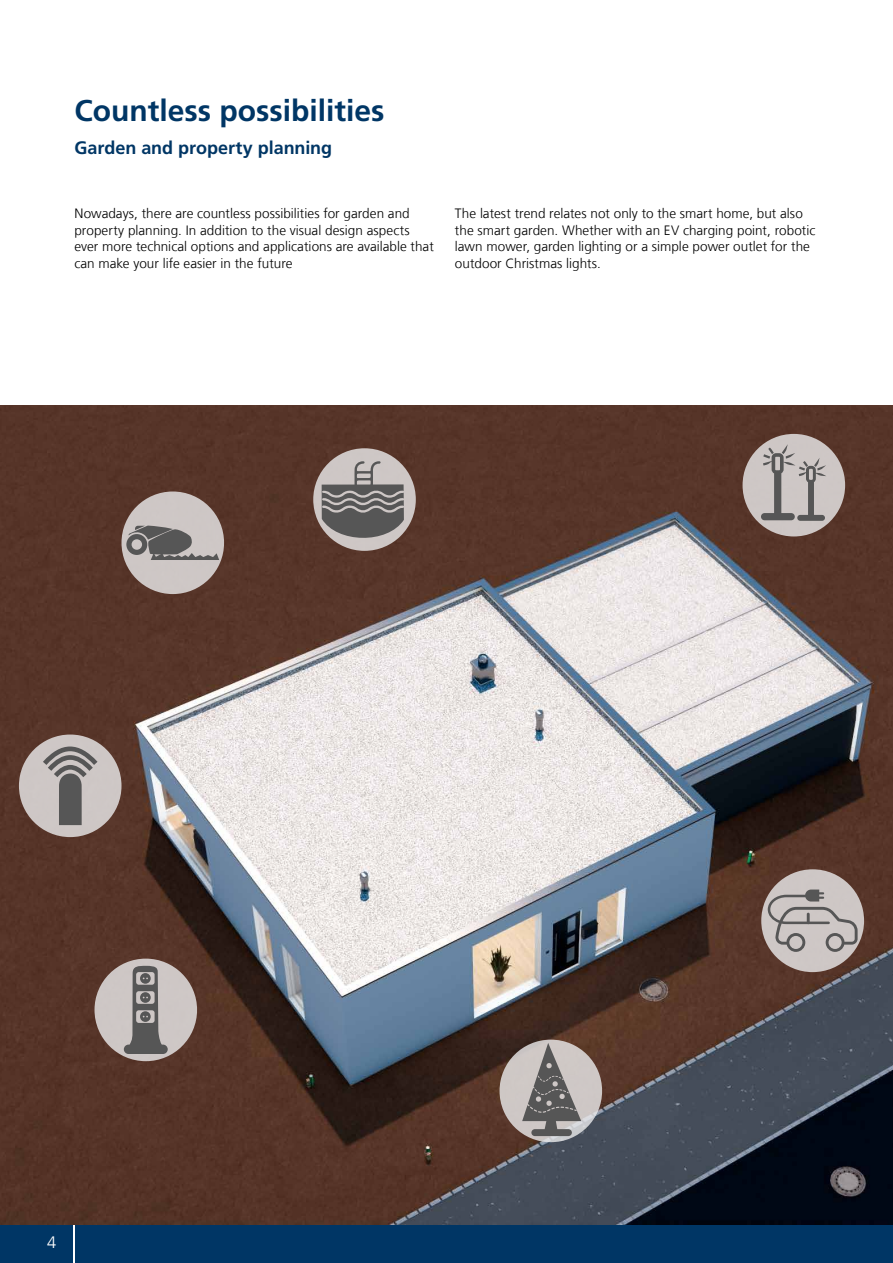
<style>
.page{position:relative;width:893px;height:1263px;background:#fff}
.page>*{position:absolute;margin:0;border:0;box-sizing:border-box;transform-origin:0 0}
.t1{font:700 30px "Frutigerfor Hauff";color:#003665}
.t2{font:700 18px "Frutigerfor Hauff";letter-spacing:-.005em;color:#003665}
.t3{font:300 16.5px "Frutigerfor Hauff";color:#fff}
.t4{font:300 13.5px/16.5px "Frutigerfor Hauff";letter-spacing:.005em;color:#000}
</style>
<div class="page">
<div style="left:0;top:1225px;width:893px;height:38px;background:#003665"></div>
<hr style="left:73px;top:1213px;width:1px;height:50px;background:#fff">
<img style="left:0;top:405px;width:893px;height:820px">
<div style="left:761px;top:869px;width:103px;height:103px;background:#cec7c5;border-radius:50%"></div>
<svg style="left:768px;top:889px;width:90px;height:63px"></svg>
<div style="left:19px;top:734px;width:103px;height:103px;background:#cec7c5;border-radius:50%"></div>
<svg style="left:43px;top:746px;width:55px;height:79px"></svg>
<svg style="left:313px;top:448px;width:103px;height:103px;background:#c8c0be"></svg>
<svg style="left:322px;top:461px;width:82px;height:77px;background:#888584"></svg>
<div style="left:95px;top:959px;width:102px;height:102px;background:#cec7c5;border-radius:50%"></div>
<svg style="left:124px;top:966px;width:44px;height:88px"></svg>
<div style="left:122px;top:491px;width:102px;height:103px;background:#cec7c5;border-radius:50%"></div>
<svg style="left:126px;top:525px;width:93px;height:35px"></svg>
<svg style="left:500px;top:1040px;width:102px;height:102px;background:#cdc7c6"></svg>
<svg style="left:522px;top:1043px;width:59px;height:93px;background:#969291"></svg>
<div style="left:743px;top:434px;width:102px;height:102px;background:#cec7c5;border-radius:50%"></div>
<svg style="left:761px;top:444px;width:65px;height:77px"></svg>
<h1 class="t1" style="left:74px;top:93px;width:311px">Countless possibilities</h1>
<h2 class="t2" style="left:74px;top:137px;width:259px">Garden and property planning</h2>
<p class="t4" style="left:74px;top:205px;width:361px">Nowadays, there are countless possibilities for garden and property planning. In addition to the visual design aspects ever more technical options and applications are available that can make your life easier in the future</p>
<p class="t4" style="left:455px;top:205px;width:362px">The latest trend relates not only to the smart home, but also the smart garden. Whether with an EV charging point, robotic lawn mower, garden lighting or a simple power outlet for the outdoor Christmas lights.</p>
<p class="t3" style="left:47px;top:1232px;width:11px">4</p>
</div>
